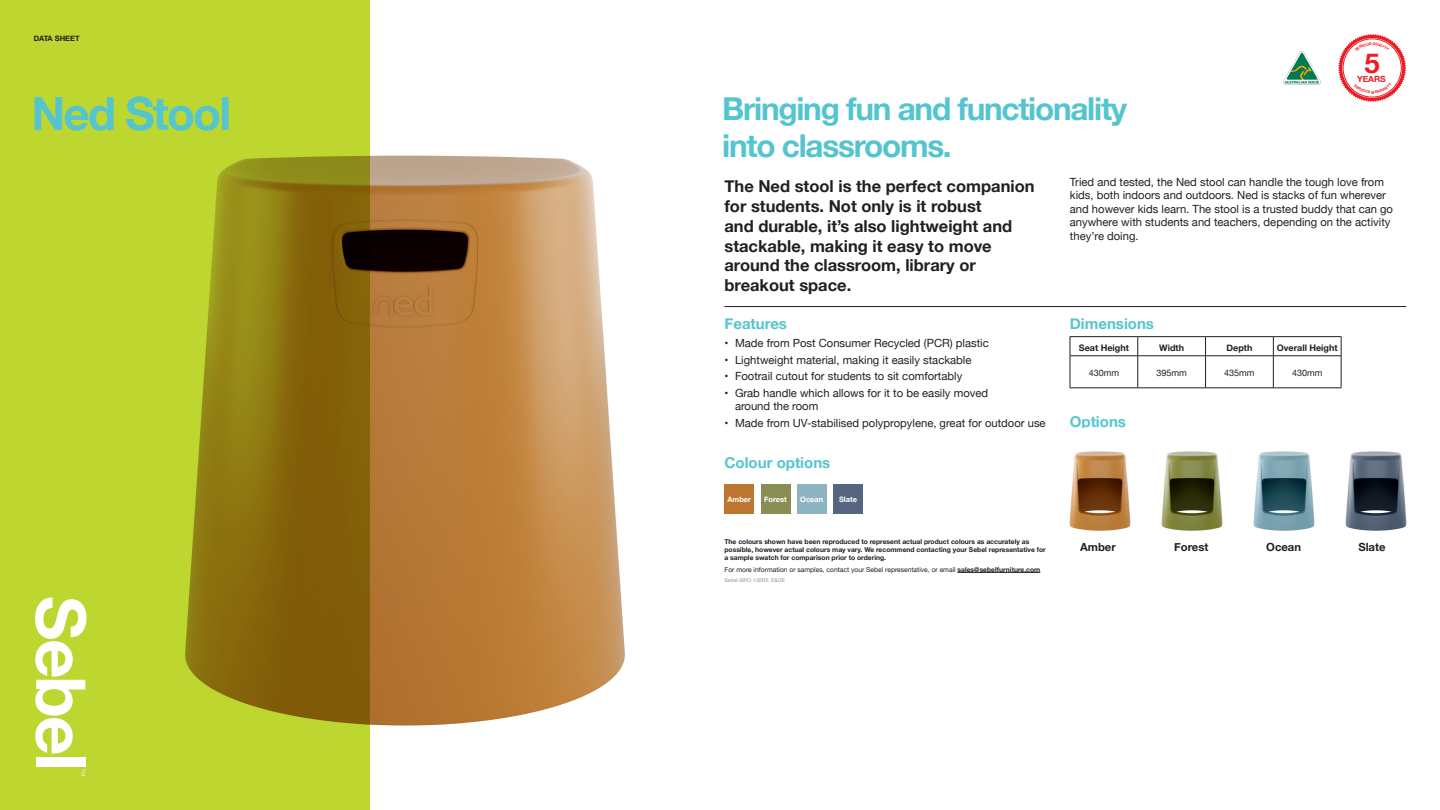
<style>
.page{position:relative;width:1440px;height:810px;background:#fff}
.page>*{position:absolute;margin:0;border:0;box-sizing:border-box;transform-origin:0 0}
.t1{font:700 68.85px "Helvetica Neue";letter-spacing:-.035em;color:#fff}
.t2{font:700 45.75px "Helvetica Neue";letter-spacing:-.04em;color:#54c5cf}
.t3{font:700 31.5px/37.5px "Helvetica Neue";letter-spacing:-.04em;color:#54c5cf}
.t4{font:700 27.38px "Helvetica Neue";color:#ed1c24}
.Intro_subheader{font:700 16.5px/19.8px "Helvetica Neue";color:#231f20}
.Features_Options_header{font:700 15px "Helvetica Neue";color:#54c5cf}
.Intro_body{font:11.25px/13.5px "Helvetica Neue";color:#231f20}
.Intro_body-2{font:700 11.25px "Helvetica Neue";color:#231f20}
.t5{font:700 9px "Helvetica Neue";color:#231f20}
.t6{font:9px "Helvetica Neue";color:#231f20}
.t7{font:700 8.55px "Helvetica Neue";color:#ed1c24}
.t8{font:700 7.5px "Helvetica Neue";color:#fff}
.t9{font:700 7.5px "Helvetica Neue";color:#231f20}
.t10{font:700 6.75px/8.1px "Helvetica Neue";color:#231f20}
.t11{font:6.75px "Helvetica Neue";color:#231f20}
.t12{font:5.25px "Helvetica Neue";color:#939598}
.t13{font:300 5.25px "Helvetica Neue";color:#fff}
.s1{font-weight:700}
</style>
<div class="page">
<img style="left:370px;top:155px;width:255px;height:571px">
<svg style="left:0;top:0;width:370px;height:810px;background:#b0ba27"></svg>
<hr style="left:724px;top:306px;width:682px;height:1px;background:#231f20">
<hr style="left:1070px;top:337px;width:68px;height:1px;background:#231f20">
<svg style="left:1070px;top:337px;width:1px;height:19px"></svg>
<hr style="left:1138px;top:337px;width:68px;height:1px;background:#231f20">
<svg style="left:1138px;top:337px;width:1px;height:19px"></svg>
<hr style="left:1206px;top:337px;width:67px;height:1px;background:#231f20">
<svg style="left:1205px;top:338px;width:1px;height:18px"></svg>
<hr style="left:1273px;top:337px;width:68px;height:1px;background:#231f20">
<svg style="left:1273px;top:337px;width:1px;height:19px"></svg>
<svg style="left:1341px;top:337px;width:1px;height:19px"></svg>
<hr style="left:1070px;top:356px;width:68px;height:1px;background:#231f20">
<hr style="left:1070px;top:356px;width:1px;height:32px;background:#231f20">
<hr style="left:1138px;top:356px;width:68px;height:1px;background:#231f20">
<hr style="left:1138px;top:356px;width:1px;height:32px;background:#231f20">
<hr style="left:1206px;top:356px;width:67px;height:1px;background:#231f20">
<hr style="left:1205px;top:356px;width:1px;height:32px;background:#231f20">
<hr style="left:1273px;top:356px;width:68px;height:1px;background:#231f20">
<hr style="left:1273px;top:356px;width:1px;height:32px;background:#231f20">
<hr style="left:1341px;top:356px;width:1px;height:32px;background:#231f20">
<hr style="left:1070px;top:388px;width:68px;height:1px;background:#231f20">
<hr style="left:1138px;top:388px;width:68px;height:1px;background:#231f20">
<hr style="left:1206px;top:388px;width:67px;height:1px;background:#231f20">
<hr style="left:1273px;top:388px;width:68px;height:1px;background:#231f20">
<hr style="left:958px;top:572px;width:82px;height:1px;background:#231f20">
<img style="left:1283px;top:51px;width:38px;height:34px">
<div style="left:761px;top:485px;width:29px;height:29px;background:#8a8e55"></div>
<div style="left:725px;top:485px;width:29px;height:29px;background:#bd7630"></div>
<div style="left:833px;top:485px;width:30px;height:29px;background:#566680"></div>
<div style="left:797px;top:485px;width:29px;height:29px;background:#8db4c1"></div>
<img style="left:1069px;top:451px;width:62px;height:80px">
<img style="left:1161px;top:451px;width:62px;height:80px">
<img style="left:1253px;top:451px;width:62px;height:80px">
<img style="left:1345px;top:451px;width:62px;height:80px">
<svg style="left:1338px;top:34px;width:68px;height:68px"></svg>
<p class="t9" style="left:34px;top:33px;width:47px">DATA SHEET</p>
<p class="t2" style="left:32px;top:78px;width:201px">Ned Stool</p>
<p class="t1" style="left:115px;top:596px;width:176px;rotate:90deg">Sebel</p>
<p class="t13" style="left:88px;top:769px;width:9px;rotate:90deg">TM</p>
<p class="t3" style="left:722px;top:91px;width:406px">Bringing fun and functionality into classrooms.</p>
<h3 class="t4" style="left:1365px;top:42px;width:17px">5</h3>
<p class="t7" style="left:1357px;top:72px;width:30px">YEARS</p>
<p class="Intro_subheader" style="left:724px;top:177px;width:312px">The Ned stool is the perfect companion for students. Not only is it robust<br>and durable, it’s also lightweight and stackable, making it easy to move around the classroom, library or breakout space.</p>
<p class="Intro_body" style="left:1070px;top:176px;width:325px">Tried and tested, the Ned stool can handle the tough love from kids, both indoors and outdoors. Ned is stacks of fun wherever and however kids learn. The stool is a trusted buddy that can go anywhere with students and teachers, depending on the activity they’re doing.</p>
<p class="Features_Options_header" style="left:724px;top:312px;width:64px">Features</p>
<p class="Intro_body" style="left:724px;top:337px;width:266px">• Made from Post Consumer Recycled (PCR) plastic</p>
<p class="Intro_body" style="left:724px;top:354px;width:248px">• Lightweight material, making it easily stackable</p>
<p class="Intro_body" style="left:724px;top:370px;width:239px">• Footrail cutout for students to sit comfortably</p>
<p class="Intro_body" style="left:735px;top:387px;width:255px;text-indent:-10px">• Grab handle which allows for it to be easily moved around the room</p>
<p class="Intro_body" style="left:724px;top:417px;width:323px">• Made from UV-stabilised polypropylene, great for outdoor use</p>
<p class="Features_Options_header" style="left:1070px;top:410px;width:58px">Options</p>
<p class="Features_Options_header" style="left:1070px;top:312px;width:86px">Dimensions</p>
<p class="t5" style="left:1079px;top:340px;width:52px">Seat Height</p>
<p class="t5" style="left:1159px;top:340px;width:26px">Width</p>
<p class="t5" style="left:1227px;top:340px;width:27px">Depth</p>
<p class="t5" style="left:1277px;top:340px;width:62px">Overall Height</p>
<p class="t6" style="left:1089px;top:366px;width:32px">430mm</p>
<p class="t6" style="left:1156px;top:366px;width:32px">395mm</p>
<p class="t6" style="left:1224px;top:366px;width:32px">435mm</p>
<p class="t6" style="left:1292px;top:366px;width:32px">430mm</p>
<p class="Features_Options_header" style="left:724px;top:451px;width:107px">Colour options</p>
<p class="t8" style="left:727px;top:493px;width:25px">Amber</p>
<p class="t8" style="left:764px;top:493px;width:24px">Forest</p>
<p class="t8" style="left:800px;top:493px;width:25px">Ocean</p>
<p class="t8" style="left:839px;top:493px;width:20px">Slate</p>
<p class="t10" style="left:724px;top:537px;width:323px">The colours shown have been reproduced to represent actual product colours as accurately as possible, however actual colours may vary. We recommend contacting your Sebel representative for a sample swatch for comparison prior to ordering.</p>
<p class="t11" style="left:724px;top:564px;width:317px">For more information or samples, contact your Sebel representative, or email <span class="s1">sales@sebelfurniture.com</span></p>
<p class="t12" style="left:724px;top:576px;width:62px">Sebel-BRO-130R2, E&amp;OE</p>
<p class="Intro_body-2" style="left:1080px;top:538px;width:37px">Amber</p>
<p class="Intro_body-2" style="left:1174px;top:538px;width:36px">Forest</p>
<p class="Intro_body-2" style="left:1266px;top:538px;width:36px">Ocean</p>
<p class="Intro_body-2" style="left:1358px;top:538px;width:29px">Slate</p>
</div>
